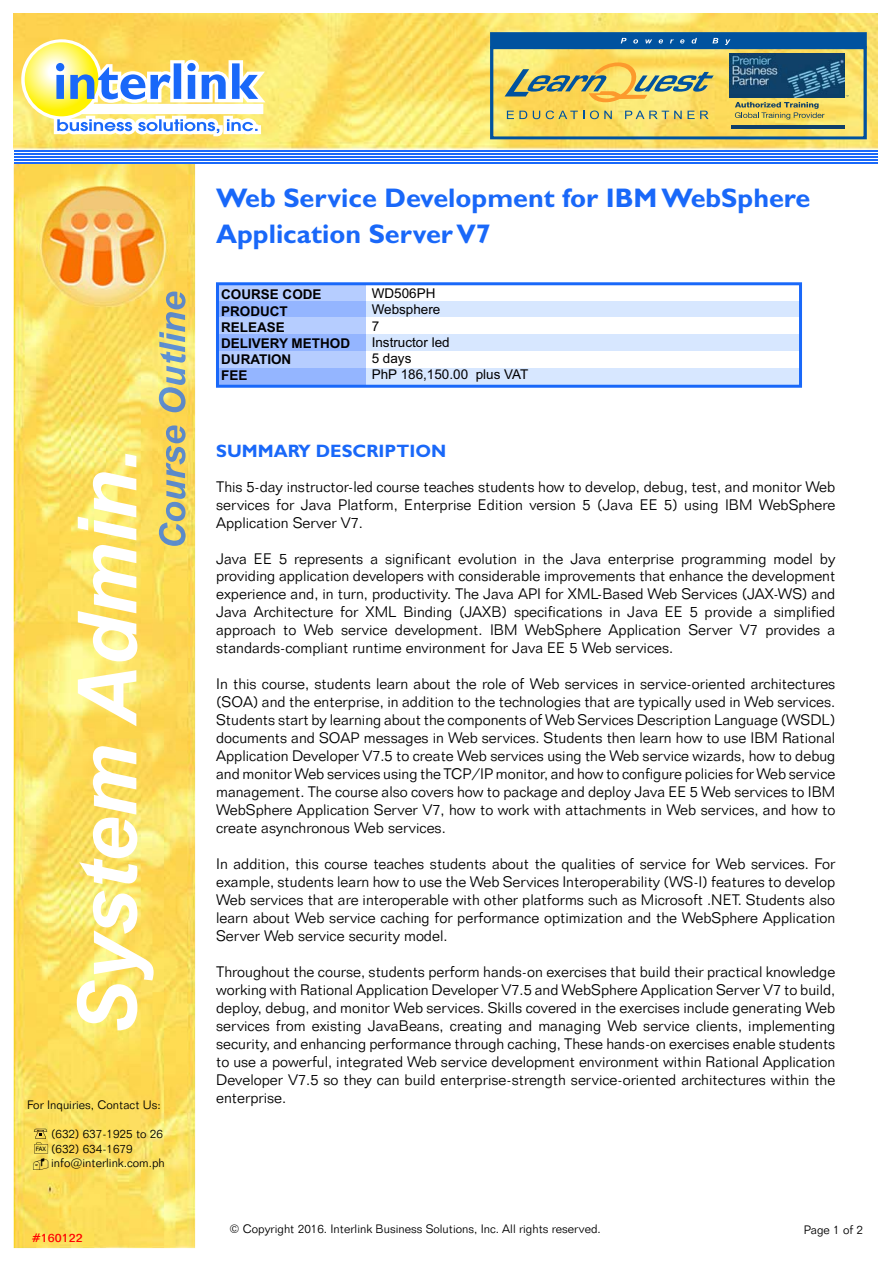
<style>
.page{position:relative;width:893px;height:1263px;background:#fff}
.page>*{position:absolute;margin:0;border:0;box-sizing:border-box;transform-origin:0 0}
.t1{font:italic 700 81.75px "Arial";color:#fff}
.t2{font:700 27px/36px "Gill Sans";color:#1968f9}
.t3{font:700 18px "Gill Sans";color:#1968f9}
.t4{font:300 15px/18px "Folio BT";color:#000;text-align:justify}
.t5{font:13.5px/16.2px "Arial";color:#010000}
.t6{font:700 13.5px/16.2px "Arial";color:#010000}
.t7{font:300 12px/14.4px "Folio BT";color:#000}
.t8{font:500 12px "Folio BT";color:#f00}
.t9{font:6px "Tahoma";color:#000}
</style>
<div class="page">
<img style="left:14px;top:163px;width:181px;height:1085px">
<img style="left:14px;top:13px;width:863px;height:137px">
<svg style="left:14px;top:151px;width:863px;height:10px;fill:#1968f9"></svg>
<hr style="left:14px;top:150px;width:863px;height:1px;background:#1968f9">
<hr style="left:14px;top:153px;width:863px;height:1px;background:#1968f9">
<hr style="left:14px;top:156px;width:863px;height:1px;background:#1968f9">
<hr style="left:14px;top:159px;width:863px;height:1px;background:#1968f9">
<hr style="left:14px;top:162px;width:863px;height:1px;background:#1968f9">
<img style="left:159px;top:292px;width:26px;height:74px">
<img style="left:159px;top:366px;width:26px;height:180px">
<svg style="left:216px;top:282px;width:586px;height:106px"></svg>
<svg style="left:490px;top:32px;width:376px;height:107px;background:#aeb173"></svg>
<svg style="left:21px;top:39px;width:244px;height:97px"></svg>
<img style="left:729px;top:54px;width:115px;height:43px">
<svg style="left:33px;top:1129px;width:32px;height:42px"></svg>
<h1 class="t1" style="left:60px;top:1036px;width:589px;rotate:-90deg">System Admin.</h1>
<p class="t7" style="left:27px;top:1098px;width:135px">For Inquiries, Contact Us:</p>
<p class="t7" style="left:51px;top:1128px;width:115px">(632) 637-1925 to 26 (632) 634-1679 info@interlink.com.ph</p>
<p class="t9" style="left:36px;top:1145px;width:11px">FAX</p>
<p class="t8" style="left:32px;top:1231px;width:53px">#160122</p>
<h2 class="t2" style="left:216px;top:183px;width:595px">Web Service Development for IBM WebSphere<br>Application Server V7</h2>
<p class="t6" style="left:221px;top:287px;width:130px">COURSE CODE<br>PRODUCT<br>RELEASE<br>DELIVERY METHOD<br>DURATION<br>FEE</p>
<p class="t5" style="left:372px;top:285px;width:158px">WD506PH<br>Websphere<br>7<br>Instructor led<br>5 days<br>PhP 186,150.00 plus VAT</p>
<p class="t3" style="left:216px;top:445px;width:231px">SUMMARY DESCRIPTION</p>
<p class="t4" style="left:216px;top:479px;width:620px">This 5-day instructor-led course teaches students how to develop, debug, test, and monitor Web services for Java Platform, Enterprise Edition version 5 (Java EE 5) using IBM WebSphere Application Server V7.</p>
<p class="t4" style="left:216px;top:550px;width:620px">Java EE 5 represents a significant evolution in the Java enterprise programming model by providing application developers with considerable improvements that enhance the development experience and, in turn, productivity. The Java API for XML-Based Web Services (JAX-WS) and Java Architecture for XML Binding (JAXB) specifications in Java EE 5 provide a simplified approach to Web service development. IBM WebSphere Application Server V7 provides a standards-compliant runtime environment for Java EE 5 Web services.</p>
<p class="t4" style="left:216px;top:676px;width:620px">In this course, students learn about the role of Web services in service-oriented architectures (SOA) and the enterprise, in addition to the technologies that are typically used in Web services.<br>Students start by learning about the components of Web Services Description Language (WSDL) documents and SOAP messages in Web services. Students then learn how to use IBM Rational Application Developer V7.5 to create Web services using the Web service wizards, how to debug and monitor Web services using the TCP/IP monitor, and how to configure policies for Web service management. The course also covers how to package and deploy Java EE 5 Web services to IBM WebSphere Application Server V7, how to work with attachments in Web services, and how to create asynchronous Web services.</p>
<p class="t4" style="left:216px;top:856px;width:620px">In addition, this course teaches students about the qualities of service for Web services. For example, students learn how to use the Web Services Interoperability (WS-I) features to develop Web services that are interoperable with other platforms such as Microsoft .NET. Students also learn about Web service caching for performance optimization and the WebSphere Application Server Web service security model.</p>
<p class="t4" style="left:216px;top:964px;width:620px">Throughout the course, students perform hands-on exercises that build their practical knowledge working with Rational Application Developer V7.5 and WebSphere Application Server V7 to build, deploy, debug, and monitor Web services. Skills covered in the exercises include generating Web services from existing JavaBeans, creating and managing Web service clients, implementing security, and enhancing performance through caching, These hands-on exercises enable students to use a powerful, integrated Web service development environment within Rational Application Developer V7.5 so they can build enterprise-strength service-oriented architectures within the enterprise.</p>
<p class="t7" style="left:229px;top:1222px;width:373px">© Copyright 2016. Interlink Business Solutions, Inc. All rights reserved.</p>
<p class="t7" style="left:803px;top:1224px;width:61px">Page 1 of 2</p>
</div>
